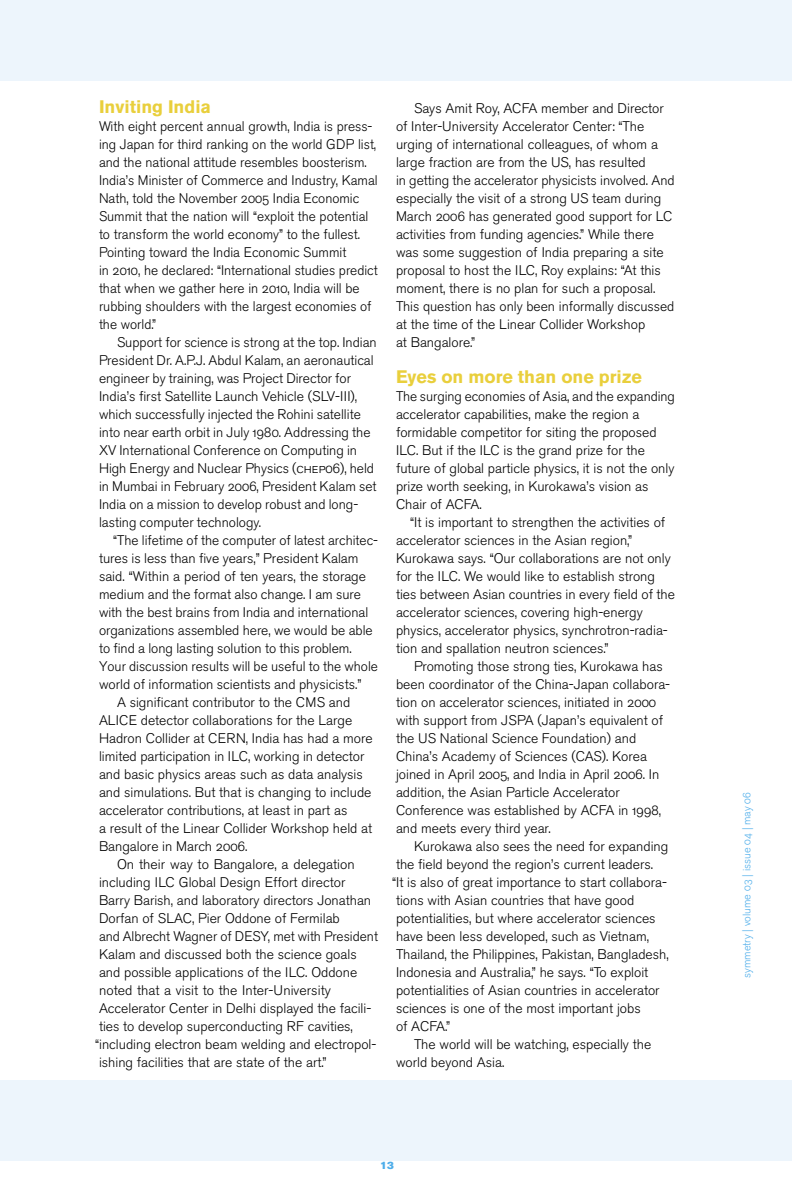
<style>
.page{position:relative;width:792px;height:1188px;background:#fff}
.page>*{position:absolute;margin:0;border:0;box-sizing:border-box;transform-origin:0 0}
.Head_12_12_Bold{font:700 18px "Akzidenz Grotesk BE";color:#e9cf3c}
.Text_indent_9_25_12_Light_OSF{font:13.8px/18px "Akzidenz Grotesk BE Light Os F";color:#000}
.Text_9_25_12_Light_OSF{font:13.8px/18px "Akzidenz Grotesk BE Light Os F";color:#000}
.t1{font:10.8px "Akzidenz Grotesk BE Light Os F";color:#4dadea}
.t2{font:10.5px "Akzidenz Grotesk BE Super";color:#4dadea}
.s1{font-family:"Akzidenz Grotesk BE Light SC"}
</style>
<div class="page">
<div style="left:0;top:1080px;width:792px;height:81px;background:#edf5fc"></div>
<div style="left:0;top:0;width:792px;height:81px;background:#edf5fc"></div>
<p class="Head_12_12_Bold" style="left:99px;top:96px;width:114px">Inviting India</p>
<p class="Text_9_25_12_Light_OSF" style="left:99px;top:117px;width:280px">With eight percent annual growth, India is press&shy;ing Japan for third ranking on the world GDP list, and the national attitude resembles boosterism.<br>India’s Minister of Commerce and Industry, Kamal Nath, told the November 2005 India Economic Summit that the nation will “exploit the potential to transform the world economy” to the fullest.<br>Pointing toward the India Economic Summit<br>in 2010, he declared: “International studies predict that when we gather here in 2010, India will be rubbing shoulders with the largest economies of the world.”</p>
<p class="Text_indent_9_25_12_Light_OSF" style="left:99px;top:333px;width:279px;text-indent:18px">Support for science is strong at the top. Indian President Dr. A.P.J. Abdul Kalam, an aeronautical engineer by training, was Project Director for India’s first Satellite Launch Vehicle (SLV-III), which successfully injected the Rohini satellite into near earth orbit in July 1980. Addressing the XV International Conference on Computing in High Energy and Nuclear Physics (<span class="s1">chep06</span>), held in Mumbai in February 2006, President Kalam set India on a mission to develop robust and long&shy;lasting computer technology.</p>
<p class="Text_indent_9_25_12_Light_OSF" style="left:99px;top:531px;width:281px;text-indent:14px">“The lifetime of the computer of latest architec&shy;tures is less than five years,” President Kalam said. “Within a period of ten years, the storage medium and the format also change. I am sure with the best brains from India and international organizations assembled here, we would be able to find a long lasting solution to this problem.<br>Your discussion results will be useful to the whole world of information scientists and physicists.”</p>
<p class="Text_indent_9_25_12_Light_OSF" style="left:99px;top:693px;width:275px;text-indent:18px">A significant contributor to the CMS and ALICE detector collaborations for the Large Hadron Collider at CERN, India has had a more limited participation in ILC, working in detector and basic physics areas such as data analysis and simulations. But that is changing to include accelerator contributions, at least in part as<br>a result of the Linear Collider Workshop held at Bangalore in March 2006.</p>
<p class="Text_indent_9_25_12_Light_OSF" style="left:95px;top:855px;width:284px;text-indent:22px">On their way to Bangalore, a delegation including ILC Global Design Effort director<br>Barry Barish, and laboratory directors Jonathan Dorfan of SLAC, Pier Oddone of Fermilab<br>and Albrecht Wagner of DESY, met with President Kalam and discussed both the science goals<br>and possible applications of the ILC. Oddone noted that a visit to the Inter-University Accelerator Center in Delhi displayed the facili&shy;ties to develop superconducting RF cavities, “including electron beam welding and electropol&shy;ishing facilities that are state of the art.”</p>
<p class="Text_indent_9_25_12_Light_OSF" style="left:396px;top:99px;width:280px;text-indent:18px">Says Amit Roy, ACFA member and Director of Inter-University Accelerator Center: “The urging of international colleagues, of whom a large fraction are from the US, has resulted<br>in getting the accelerator physicists involved. And especially the visit of a strong US team during March 2006 has generated good support for LC activities from funding agencies.” While there was some suggestion of India preparing a site proposal to host the ILC, Roy explains: “At this moment, there is no plan for such a proposal.<br>This question has only been informally discussed at the time of the Linear Collider Workshop<br>at Bangalore.”</p>
<p class="Head_12_12_Bold" style="left:396px;top:366px;width:247px">Eyes on more than one prize</p>
<p class="Text_9_25_12_Light_OSF" style="left:396px;top:387px;width:281px">The surging economies of Asia, and the expanding accelerator capabilities, make the region a formidable competitor for siting the proposed ILC. But if the ILC is the grand prize for the future of global particle physics, it is not the only prize worth seeking, in Kurokawa’s vision as Chair of ACFA.</p>
<p class="Text_indent_9_25_12_Light_OSF" style="left:396px;top:513px;width:281px;text-indent:14px">“It is important to strengthen the activities of accelerator sciences in the Asian region,” Kurokawa says. “Our collaborations are not only for the ILC. We would like to establish strong ties between Asian countries in every field of the accelerator sciences, covering high-energy physics, accelerator physics, synchrotron-radia&shy;tion and spallation neutron sciences.”</p>
<p class="Text_indent_9_25_12_Light_OSF" style="left:396px;top:657px;width:276px;text-indent:18px">Promoting those strong ties, Kurokawa has been coordinator of the China-Japan collabora&shy;tion on accelerator sciences, initiated in 2000 with support from JSPA (Japan’s equivalent of the US National Science Foundation) and China’s Academy of Sciences (CAS). Korea joined in April 2005, and India in April 2006. In addition, the Asian Particle Accelerator Conference was established by ACFA in 1998, and meets every third year.</p>
<p class="Text_indent_9_25_12_Light_OSF" style="left:392px;top:837px;width:278px;text-indent:22px">Kurokawa also sees the need for expanding the field beyond the region’s current leaders.<br>“It is also of great importance to start collabora&shy;tions with Asian countries that have good potentialities, but where accelerator sciences have been less developed, such as Vietnam, Thailand, the Philippines, Pakistan, Bangladesh, Indonesia and Australia,” he says. “To exploit potentialities of Asian countries in accelerator sciences is one of the most important jobs<br>of ACFA.”</p>
<p class="Text_indent_9_25_12_Light_OSF" style="left:396px;top:1035px;width:257px;text-indent:18px">The world will be watching, especially the world beyond Asia.</p>
<p class="t2" style="left:380px;top:1159px;width:15px">13</p>
<p class="t1" style="left:741px;top:978px;width:187px;rotate:-90deg">symmetry | volume 03 | issue 04 | may 06</p>
</div>
